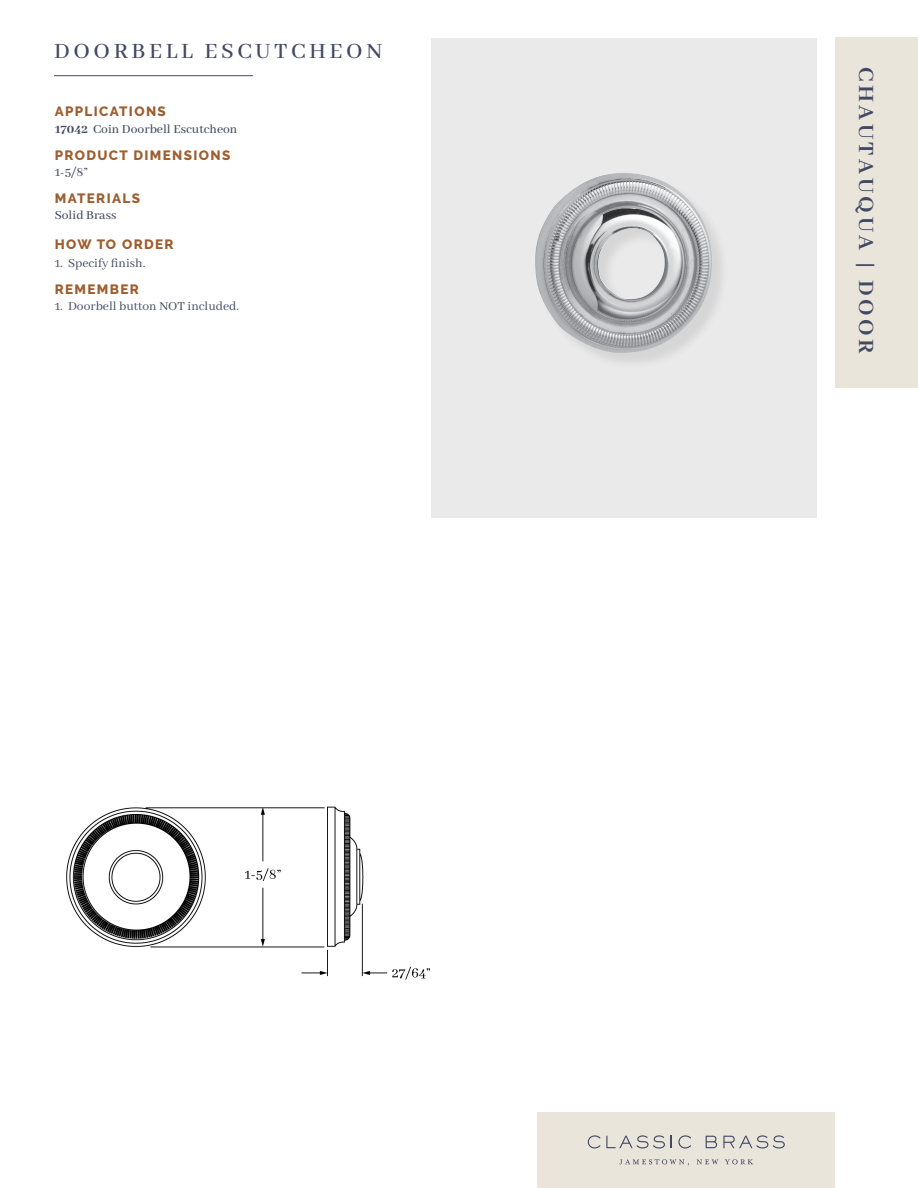
<style>
.page{position:relative;width:918px;height:1188px;background:#fff}
.page>*{position:absolute;margin:0;border:0;box-sizing:border-box;transform-origin:0 0}
.t1{font:500 24px "Abhaya Libre";letter-spacing:.15em;color:#424962}
.t2{font:700 24px "Abhaya Libre";letter-spacing:.15em;color:#424962}
.t3{font:800 13.5px "Raleway";letter-spacing:.1em;color:#9e5e2f}
.t4{font:13.5px "Abhaya Libre";color:#424962}
.t5{font:500 13.5px "Abhaya Libre";color:#424962}
.s1{font-weight:800}
</style>
<div class="page">
<div style="left:537px;top:1112px;width:298px;height:76px;background:#e9e5db"></div>
<svg style="left:588px;top:1135px;width:77px;height:13px"></svg>
<svg style="left:671px;top:1136px;width:1px;height:12px"></svg>
<svg style="left:678px;top:1135px;width:13px;height:13px"></svg>
<svg style="left:706px;top:1136px;width:11px;height:12px"></svg>
<svg style="left:723px;top:1135px;width:62px;height:13px"></svg>
<svg style="left:697px;top:1159px;width:22px;height:5px"></svg>
<svg style="left:725px;top:1159px;width:28px;height:5px"></svg>
<svg style="left:619px;top:1159px;width:70px;height:7px"></svg>
<div style="left:835px;top:38px;width:83px;height:350px;background:#e9e5db"></div>
<hr style="left:54px;top:75px;width:199px;height:1px;background:#424962">
<div style="left:431px;top:38px;width:385px;height:480px;background:#eaeaea"></div>
<div style="left:537px;top:175px;width:192px;height:195px;background:#231f20;opacity:.1"></div>
<img style="left:535px;top:173px;width:178px;height:181px">
<img style="left:66px;top:806px;width:364px;height:174px">
<p class="t1" style="left:54px;top:38px;width:330px">DOORBELL ESCUTCHEON</p>
<p class="t3" style="left:55px;top:104px;width:113px">APPLICATIONS</p>
<p class="t5" style="left:55px;top:121px;width:184px"><span class="s1">17042</span> Coin Doorbell Escutcheon</p>
<p class="t3" style="left:55px;top:147px;width:177px">PRODUCT DIMENSIONS</p>
<p class="t5" style="left:55px;top:164px;width:35px">1-5/8”</p>
<p class="t3" style="left:55px;top:190px;width:87px">MATERIALS</p>
<p class="t5" style="left:55px;top:208px;width:63px">Solid Brass</p>
<p class="t3" style="left:55px;top:236px;width:120px">HOW TO ORDER</p>
<p class="t4" style="left:55px;top:255px;width:92px">1. Specify finish.</p>
<p class="t3" style="left:55px;top:281px;width:86px">REMEMBER</p>
<p class="t4" style="left:55px;top:299px;width:186px">1. Doorbell button NOT included.</p>
<p class="t2" style="left:879px;top:67px;width:289px;rotate:90deg">CHAUTAUQUA | DOOR</p>
</div>
